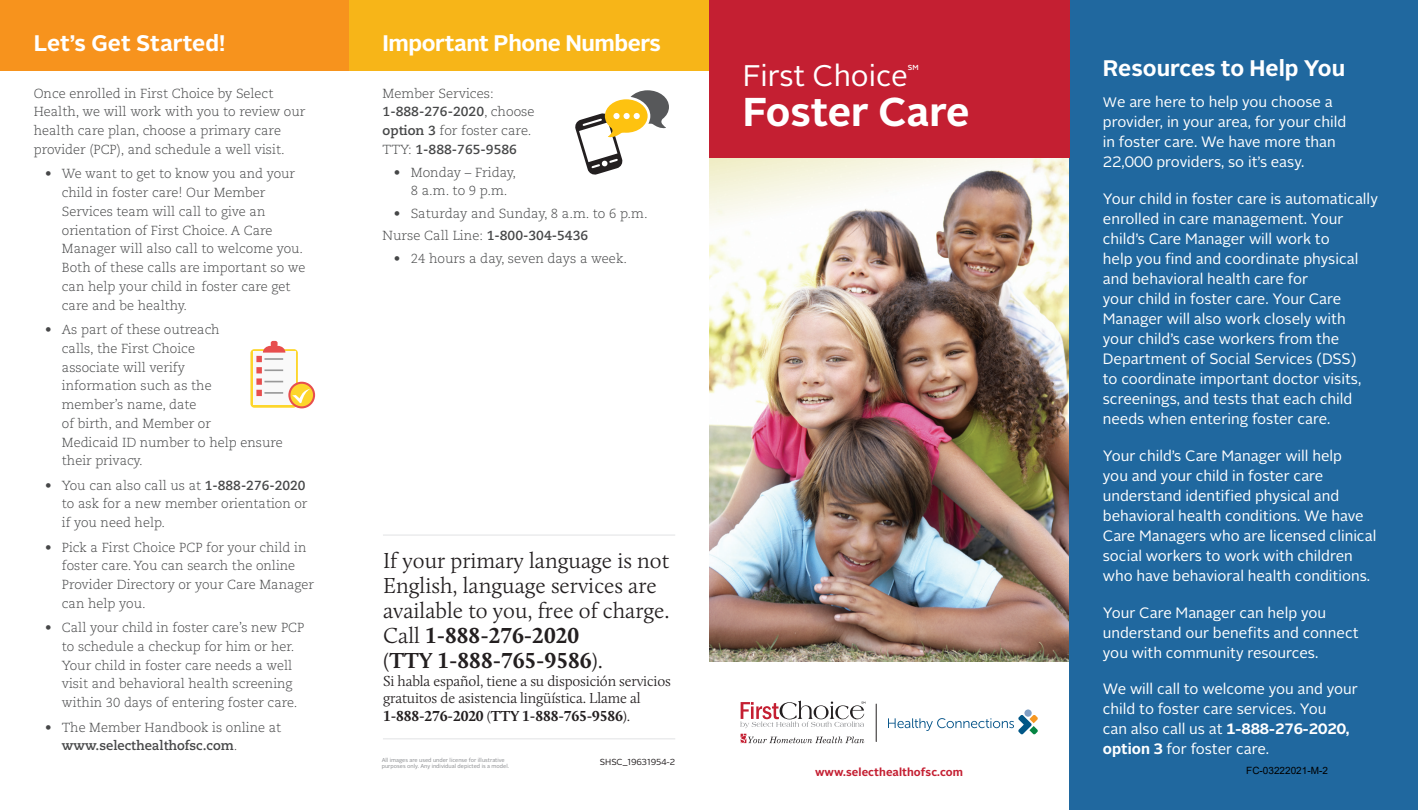
<style>
.page{position:relative;width:1418px;height:810px;background:#fff}
.page>*{position:absolute;margin:0;border:0;box-sizing:border-box;transform-origin:0 0}
.t1{font:700 40.12px "Alright Sans";letter-spacing:-.005em;color:#fff}
.t2{font:29.75px "Alright Sans";color:#fff}
.t3{font:300 22.5px/25px "Calluna";color:#231f20}
.t4{font:700 22.5px "Alright Sans";color:#fff}
.t5{font:700 22.5px "Alright Sans";letter-spacing:-.02em;color:#fff}
.t6{font:15px/20px "Alright Sans";color:#fff}
.t7{font:300 15px/17.5px "Calluna";letter-spacing:-.01em;color:#231f20}
.t8{font:300 13.12px/18.8px "Caecilia LT Std";color:#464748}
.t9{font:700 11.25px "Alright Sans";letter-spacing:.005em;color:#c41f32}
.t10{font:10px "Arial";color:#000}
.t11{font:8.75px "Alright Sans";letter-spacing:-.01em;color:#231f20}
.t12{font:500 7.25px "Alright Sans";color:#fff}
.t13{font:5.62px/6.8px "Alright Sans";color:#8b8d90}
.s1{font-weight:700}
.s2{font-size:13.75px}
</style>
<div class="page">
<img style="left:709px;top:158px;width:360px;height:503px">
<svg style="left:740px;top:734px;width:124px;height:9px"></svg>
<div style="left:1024px;top:709px;width:7px;height:8px;background:#81a0c5;border-radius:50%"></div>
<svg style="left:888px;top:715px;width:149px;height:20px"></svg>
<hr style="left:876px;top:704px;width:1px;height:38px;background:#231f20">
<svg style="left:740px;top:701px;width:125px;height:27px"></svg>
<div style="left:1069px;top:0;width:349px;height:810px;background:#20689f"></div>
<div style="left:0;top:0;width:349px;height:70px;background:#f7931d"></div>
<div style="left:349px;top:0;width:371px;height:70px;background:#f7b518"></div>
<svg style="left:288px;top:382px;width:27px;height:26px"></svg>
<div style="left:290px;top:384px;width:23px;height:22px;background:#fdd62c;border-radius:50%"></div>
<svg style="left:250px;top:341px;width:60px;height:67px"></svg>
<svg style="left:575px;top:90px;width:94px;height:85px"></svg>
<div style="left:709px;top:0;width:360px;height:158px;background:#c41f32"></div>
<hr style="left:383px;top:739px;width:292px;height:1px;background:#e1e2e4">
<hr style="left:383px;top:535px;width:292px;height:1px;background:#e1e2e4">
<h3 class="t4" style="left:34px;top:27px;width:193px">Let’s Get Started!</h3>
<p class="t8" style="left:34px;top:84px;width:273px">Once enrolled in First Choice by Select Health, we will work with you to review our health care plan, choose a primary care provider (PCP), and schedule a well visit.</p>
<p class="t8" style="left:62px;top:165px;width:245px;text-indent:-17px">• We want to get to know you and your child in foster care! Our Member Services team will call to give an orientation of First Choice. A Care Manager will also call to welcome you.<br>Both of these calls are important so we can help your child in foster care get care and be healthy.</p>
<p class="t8" style="left:62px;top:320px;width:222px;text-indent:-17px">• As part of these outreach<br>calls, the First Choice<br>associate will verify<br>information such as the<br>member’s name, date<br>of birth, and Member or<br>Medicaid ID number to help ensure their privacy.</p>
<p class="t8" style="left:62px;top:476px;width:247px;text-indent:-17px">• You can also call us at <span class="s1">1-888-276-2020 </span>to ask for a new member orientation or if you need help.</p>
<p class="t8" style="left:62px;top:538px;width:253px;text-indent:-17px">• Pick a First Choice PCP for your child in foster care. You can search the online<br>Provider Directory or your Care Manager can help you.</p>
<p class="t8" style="left:62px;top:619px;width:244px;text-indent:-17px">• Call your child in foster care’s new PCP to schedule a checkup for him or her.<br>Your child in foster care needs a well visit and behavioral health screening within 30 days of entering foster care.</p>
<p class="t8" style="left:62px;top:718px;width:221px;text-indent:-17px">• The Member Handbook is online at <span class="s1">www.selecthealthofsc.com</span>.</p>
<h3 class="t5" style="left:382px;top:27px;width:280px">Important Phone Numbers</h3>
<p class="t8" style="left:382px;top:84px;width:153px">Member Services:<br><span class="s1">1-888-276-2020</span>, choose <span class="s1">option 3</span> for foster care.<br>TTY: <span class="s1">1-888-765-9586</span></p>
<p class="t8" style="left:411px;top:163px;width:107px;text-indent:-17px">• Monday – Friday,<br>8 a.m. to 9 p.m.</p>
<p class="t8" style="left:382px;top:202px;width:266px;line-height:22.6px;text-indent:11px">• Saturday and Sunday, 8 a.m. to 6 p.m.<br>Nurse Call Line: <span class="s1">1-800-304-5436</span></p>
<p class="t8" style="left:394px;top:249px;width:235px">• 24 hours a day, seven days a week.</p>
<h3 class="t3" style="left:383px;top:548px;width:288px">If your primary language is not<br>English, language services are available to you, free of charge.<br>Call <span class="s1">1-888-276-2020<br></span>(<span class="s1">TTY 1-888-765-9586</span>).</h3>
<p class="t7" style="left:383px;top:672px;width:289px">Si habla español, tiene a su disposición servicios gratuitos de asistencia lingüística. Llame al<br><span class="s1">1-888-276-2020</span> (<span class="s1">TTY 1-888-765-9586</span>).</p>
<p class="t13" style="left:382px;top:756px;width:129px">All images are used under license for illustrative purposes only. Any individual depicted is a model.</p>
<p class="t11" style="left:600px;top:756px;width:77px">SHSC_19631954-2</p>
<h2 class="t2" style="left:742px;top:55px;width:167px">First Choice</h2>
<p class="t12" style="left:908px;top:63px;width:12px">SM</p>
<h1 class="t1" style="left:742px;top:83px;width:228px">Foster Care</h1>
<p class="t9" style="left:815px;top:764px;width:149px">www.selecthealthofsc.com</p>
<h3 class="t4" style="left:1102px;top:52px;width:244px">Resources to Help You</h3>
<p class="t6" style="left:1102px;top:92px;width:245px"><span class="s2">W</span>e are here to help you choose a provider, in your area, for your child in foster care. We have more than<br>22,000 providers, so it’s easy.</p>
<p class="t6" style="left:1102px;top:189px;width:276px">Your child in foster care is automatically enrolled in care management. Your child’s Care Manager will work to<br>help you find and coordinate physical and behavioral health care for<br>your child in foster care. Your Care Manager will also work closely with your child’s case workers from the Department of Social Services (DSS)<br>to coordinate important doctor visits, screenings, and tests that each child needs when entering foster care.</p>
<p class="t6" style="left:1102px;top:446px;width:275px">Your child’s Care Manager will help<br>you and your child in foster care understand identified physical and behavioral health conditions. We have Care Managers who are licensed clinical social workers to work with children who have behavioral health conditions.</p>
<p class="t6" style="left:1102px;top:603px;width:257px">Your Care Manager can help you understand our benefits and connect you with community resources.</p>
<p class="t6" style="left:1102px;top:679px;width:257px">We will call to welcome you and your child to foster care services. You<br>can also call us at <span class="s1">1-888-276-2020, option 3</span> for foster care.</p>
<p class="t10" style="left:1246px;top:763px;width:83px">FC-03222021-M-2</p>
</div>
